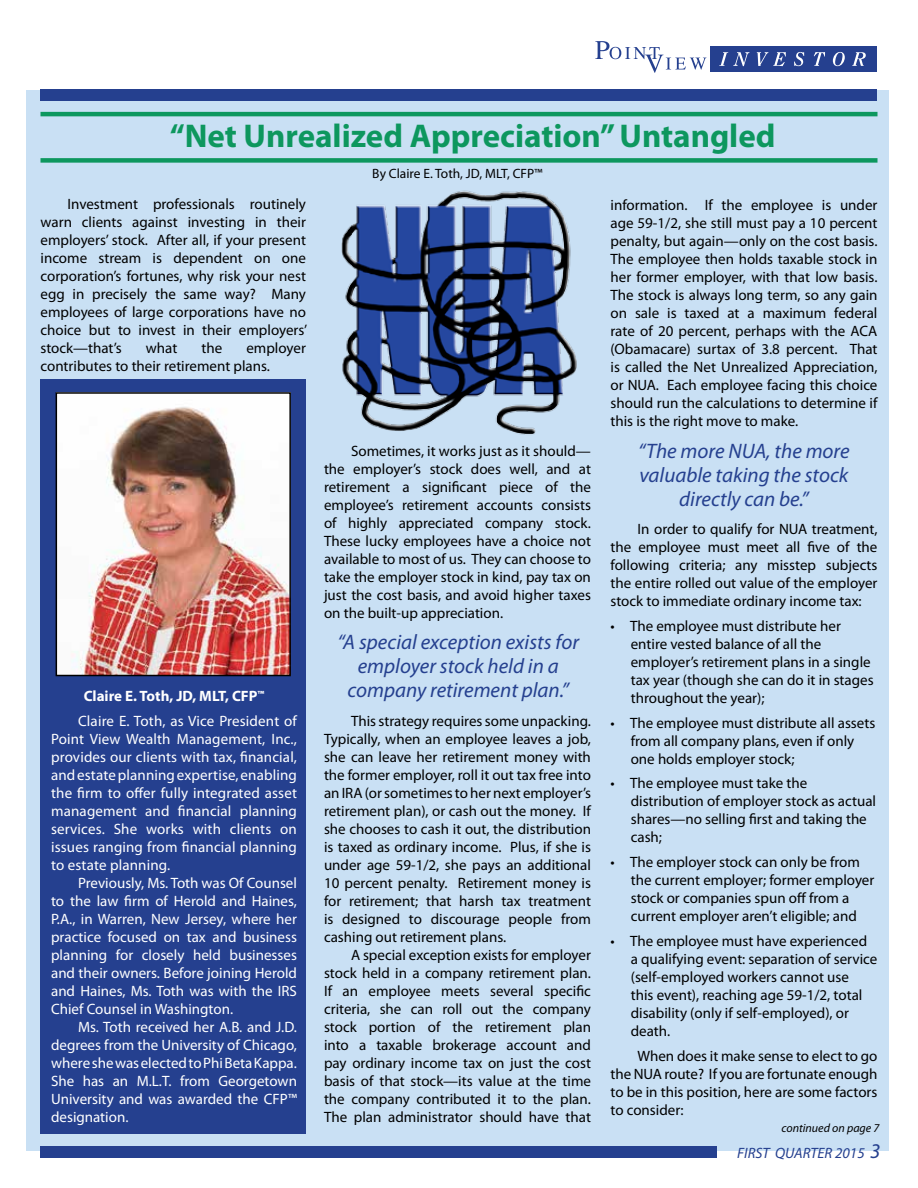
<style>
.page{position:relative;width:918px;height:1188px;background:#fff}
.page>*{position:absolute;margin:0;border:0;box-sizing:border-box;transform-origin:0 0}
.t1{font:700 33px "Myriad Pro";color:#0d975e}
.t2{font:italic 21px/24px "Myriad Pro";color:#25408f;text-align:center}
.t3{font:15px/18px "Myriad Pro";color:#000;text-align:justify}
.t4{font:15px/18px "Myriad Pro";color:#fff;text-align:justify}
.t5{font:italic 15px "Myriad Pro";color:#25408f}
.t6{font:13.5px "Myriad Pro";color:#000}
.t7{font:italic 12px "Myriad Pro";color:#000}
.s1{font-weight:700}
.s2{font-size:21px}
</style>
<div class="page">
<svg style="left:595px;top:41px;width:111px;height:32px"></svg>
<div style="left:710px;top:46px;width:167px;height:26px;background:#25408f"></div>
<svg style="left:719px;top:52px;width:31px;height:14px"></svg>
<svg style="left:757px;top:52px;width:29px;height:14px"></svg>
<svg style="left:794px;top:52px;width:10px;height:14px"></svg>
<svg style="left:814px;top:52px;width:11px;height:14px"></svg>
<svg style="left:833px;top:52px;width:12px;height:14px"></svg>
<svg style="left:852px;top:52px;width:14px;height:14px"></svg>
<div style="left:26px;top:90px;width:863px;height:1061px;background:#c9e0f4"></div>
<div style="left:40px;top:89px;width:838px;height:12px;background:#25408f"></div>
<div style="left:40px;top:1146px;width:677px;height:12px;background:#25408f"></div>
<div style="left:40px;top:158px;width:838px;height:5px;background:#0d975e"></div>
<hr style="left:40px;top:112px;width:838px;height:4px;background:#0d975e">
<div style="left:40px;top:379px;width:266px;height:755px;background:#25408f"></div>
<img style="left:59px;top:395px;width:229px;height:278px">
<div style="left:56px;top:392px;width:235px;height:284px;border:2px solid #000"></div>
<img style="left:341px;top:190px;width:236px;height:245px">
<h1 class="t1" style="left:170px;top:115px;width:607px">“Net Unrealized Appreciation” Untangled</h1>
<p class="t3" style="left:40px;top:195px;width:268px;text-indent:27px">Investment professionals routinely warn clients against investing in their employers’ stock. After all, if your present income stream is dependent on one corporation’s fortunes, why risk your nest egg in precisely the same way? Many employees of large corporations have no choice but to invest in their employers’ stock—that’s</p>
<p class="t3" style="left:40px;top:339px;width:267px;text-indent:206px">employer contributes to their retirement plans.</p>
<p class="t3" style="left:146px;top:339px;width:33px">what</p>
<p class="t3" style="left:202px;top:339px;width:22px">the</p>
<p class="t6" style="left:372px;top:165px;width:172px">By Claire E. Toth, JD, MLT, CFP™</p>
<p class="t4" style="left:78px;top:684px;width:220px;line-height:24.8px;text-indent:6px"><span class="s1">Claire E. Toth, JD, MLT, CFP</span><sup>™<br></sup>Claire E. Toth, as Vice President of</p>
<p class="t4" style="left:51px;top:730px;width:247px">Point View Wealth Management, Inc., provides our clients with tax, financial, and estate planning expertise, enabling the firm to offer fully integrated asset management and financial planning services. She works with clients on issues ranging from financial planning to estate planning.</p>
<p class="t4" style="left:51px;top:874px;width:247px;text-indent:27px">Previously, Ms. Toth was Of Counsel to the law firm of Herold and Haines, P.A., in Warren, New Jersey, where her practice focused on tax and business planning for closely held businesses and their owners. Before joining Herold and Haines, Ms. Toth was with the IRS Chief Counsel in Washington.</p>
<p class="t4" style="left:51px;top:1018px;width:247px;text-indent:27px">Ms. Toth received her A.B. and J.D. degrees from the University of Chicago, where she was elected to Phi Beta Kappa.<br>She has an M.L.T. from Georgetown University and was awarded the CFP™ designation.</p>
<p class="t3" style="left:324px;top:442px;width:269px;text-indent:27px">Sometimes, it works just as it should— the employer’s stock does well, and at retirement a significant piece of the employee’s retirement accounts consists of highly appreciated company stock.<br>These lucky employees have a choice not available to most of us. They can choose to take the employer stock in kind, pay tax on just the cost basis, and avoid higher taxes on the built-up appreciation.</p>
<h2 class="t2" style="left:337px;top:630px;width:243px">“A special exception exists for employer stock held in a company retirement plan.”</h2>
<p class="t3" style="left:324px;top:712px;width:269px;text-indent:27px">This strategy requires some unpacking.<br>Typically, when an employee leaves a job, she can leave her retirement money with the former employer, roll it out tax free into an IRA (or sometimes to her next employer’s retirement plan), or cash out the money. If she chooses to cash it out, the distribution is taxed as ordinary income. Plus, if she is under age 59-1/2, she pays an additional 10 percent penalty. Retirement money is for retirement; that harsh tax treatment is designed to discourage people from cashing out retirement plans.</p>
<p class="t3" style="left:324px;top:946px;width:269px;text-indent:27px">A special exception exists for employer stock held in a company retirement plan.<br>If an employee meets several specific criteria, she can roll out the company stock portion of the retirement plan into a taxable brokerage account and pay ordinary income tax on just the cost basis of that stock—its value at the time the company contributed it to the plan.<br>The plan administrator should have that</p>
<p class="t3" style="left:610px;top:196px;width:269px">information. If the employee is under age 59-1/2, she still must pay a 10 percent penalty, but again—only on the cost basis.<br>The employee then holds taxable stock in her former employer, with that low basis.<br>The stock is always long term, so any gain on sale is taxed at a maximum federal rate of 20 percent, perhaps with the ACA (Obamacare) surtax of 3.8 percent. That is called the Net Unrealized Appreciation, or NUA. Each employee facing this choice should run the calculations to determine if this is the right move to make.</p>
<h2 class="t2" style="left:638px;top:438px;width:213px">“The more NUA, the more valuable taking the stock directly can be.”</h2>
<p class="t3" style="left:610px;top:520px;width:269px;text-indent:27px">In order to qualify for NUA treatment, the employee must meet all five of the following criteria; any misstep subjects the entire rolled out value of the employer stock to immediate ordinary income tax:</p>
<p class="t3" style="left:631px;top:617px;width:244px;text-align:left;text-indent:-20px">• The employee must distribute her entire vested balance of all the employer’s retirement plans in a single tax year (though she can do it in stages throughout the year);</p>
<p class="t3" style="left:631px;top:713px;width:246px;text-align:left;text-indent:-20px">• The employee must distribute all assets from all company plans, even if only one holds employer stock;</p>
<p class="t3" style="left:631px;top:774px;width:247px;text-align:left;text-indent:-20px">• The employee must take the distribution of employer stock as actual shares—no selling first and taking the cash;</p>
<p class="t3" style="left:631px;top:853px;width:245px;text-align:left;text-indent:-20px">• The employer stock can only be from the current employer; former employer stock or companies spun off from a current employer aren’t eligible; and</p>
<p class="t3" style="left:631px;top:932px;width:248px;text-align:left;text-indent:-20px">• The employee must have experienced a qualifying event: separation of service (self-employed workers cannot use<br>this event), reaching age 59-1/2, total disability (only if self-employed), or death.</p>
<p class="t3" style="left:611px;top:1046px;width:269px;text-indent:27px">When does it make sense to elect to go the NUA route? If you are fortunate enough to be in this position, here are some factors to consider:</p>
<p class="t7" style="left:781px;top:1120px;width:99px">continued on page 7</p>
<p class="t5" style="left:737px;top:1143px;width:145px">FIRST QUARTER 2015 <span class="s2">3</span></p>
</div>
